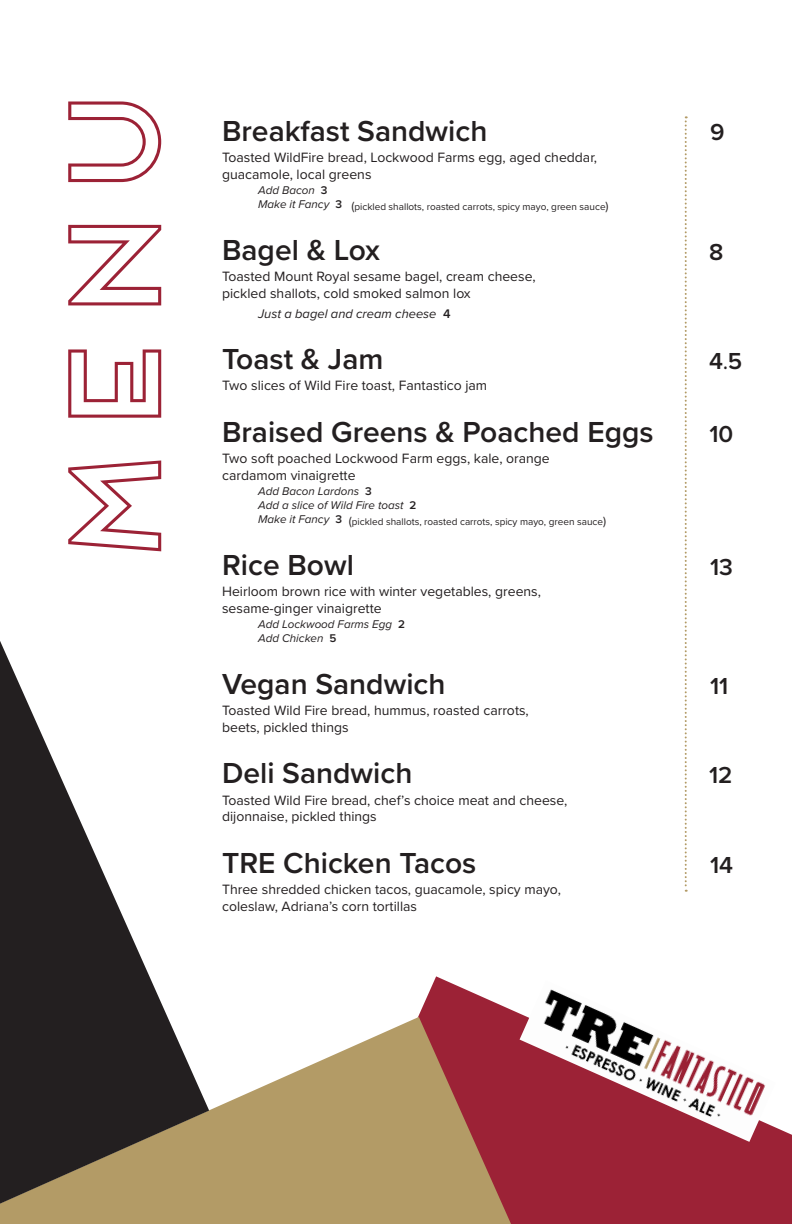
<style>
.page{position:relative;width:792px;height:1224px;background:#fff}
.page>*{position:absolute;margin:0;border:0;box-sizing:border-box;transform-origin:0 0}
.t1{font:124px "Frontage Outline";color:#9c2236}
.t2{font:600 30px "Proxima Nova";color:#231f20}
.t3{font:600 24px "Proxima Nova";color:#231f20}
.t4{font:14px "Proxima Nova";color:#231f20}
.t5{font:italic 12.9px "Proxima Nova";color:#231f20}
.t6{font:italic 11.6px "Proxima Nova";color:#231f20}
.t7{font:10px "Proxima Nova";color:#231f20}
.s1{font-weight:600;font-style:normal}
.s2{font-size:12.3px}
.s3{font-family:"Myriad Pro";font-weight:400;font-stretch:condensed}
</style>
<div class="page">
<svg style="left:685px;top:116px;width:2px;height:776px"></svg>
<svg style="left:418px;top:976px;width:374px;height:248px;fill:#9c2236"></svg>
<svg style="left:0;top:1017px;width:511px;height:207px;background:#ba9875"></svg>
<img style="left:520px;top:980px;width:256px;height:162px">
<svg style="left:0;top:641px;width:209px;height:563px"></svg>
<p class="t1" style="left:37px;top:582px;width:501px;rotate:-90deg">MENU</p>
<p class="t2" style="left:222px;top:108px;width:267px">Breakfast Sandwich</p>
<p class="t4" style="left:222px;top:147px;width:376px">Toasted WildFire bread, Lockwood Farms egg, aged cheddar,</p>
<p class="t4" style="left:222px;top:164px;width:151px">guacamole, local greens</p>
<p class="t6" style="left:258px;top:182px;width:71px">Add Bacon <span class="s1">3</span></p>
<p class="t6" style="left:258px;top:196px;width:85px">Make it Fancy <span class="s1">3</span></p>
<p class="t2" style="left:222px;top:227px;width:159px">Bagel &amp; Lox</p>
<p class="t4" style="left:222px;top:266px;width:315px">Toasted Mount Royal sesame bagel, cream cheese,</p>
<p class="t4" style="left:222px;top:282px;width:250px">pickled shallots, cold smoked salmon lox</p>
<p class="t5" style="left:258px;top:304px;width:194px">Just a bagel and cream cheese <span class="s1">4</span></p>
<p class="t2" style="left:222px;top:337px;width:163px">Toast &amp; Jam</p>
<p class="t4" style="left:222px;top:375px;width:267px">Two slices of Wild Fire toast, Fantastico jam</p>
<p class="t2" style="left:222px;top:409px;width:433px">Braised Greens &amp; Poached Eggs</p>
<p class="t4" style="left:222px;top:448px;width:329px">Two soft poached Lockwood Farm eggs, kale, orange</p>
<p class="t4" style="left:222px;top:465px;width:135px">cardamom vinaigrette</p>
<p class="t6" style="left:258px;top:483px;width:115px">Add Bacon Lardons <span class="s1">3</span></p>
<p class="t6" style="left:258px;top:497px;width:160px">Add a slice of Wild Fire toast <span class="s1">2</span></p>
<p class="t6" style="left:258px;top:511px;width:85px">Make it Fancy <span class="s1">3</span></p>
<p class="t2" style="left:222px;top:542px;width:133px">Rice Bowl</p>
<p class="t4" style="left:222px;top:581px;width:320px">Heirloom brown rice with winter vegetables, greens,</p>
<p class="t4" style="left:222px;top:598px;width:161px">sesame-ginger vinaigrette</p>
<p class="t6" style="left:258px;top:616px;width:148px">Add Lockwood Farms Egg <span class="s1">2</span></p>
<p class="t6" style="left:258px;top:630px;width:80px">Add Chicken <span class="s1">5</span></p>
<p class="t2" style="left:222px;top:661px;width:225px">Vegan Sandwich</p>
<p class="t4" style="left:222px;top:700px;width:308px">Toasted Wild Fire bread, hummus, roasted carrots,</p>
<p class="t4" style="left:222px;top:717px;width:128px">beets, pickled things</p>
<p class="t2" style="left:222px;top:751px;width:192px">Deli Sandwich</p>
<p class="t4" style="left:222px;top:789px;width:347px">Toasted Wild Fire bread, chef’s choice meat and cheese,</p>
<p class="t4" style="left:222px;top:806px;width:156px">dijonnaise, pickled things</p>
<p class="t2" style="left:222px;top:841px;width:256px">TRE Chicken Tacos</p>
<p class="t4" style="left:222px;top:879px;width:340px">Three shredded chicken tacos, guacamole, spicy mayo,</p>
<p class="t4" style="left:222px;top:896px;width:196px">coleslaw, Adriana’s corn tortillas</p>
<p class="t7" style="left:351px;top:199px;width:259px"><span class="s2">(</span>pickled shallots, roasted carrots, spicy mayo, green sauce<span class="s2">)</span></p>
<p class="t7" style="left:349px;top:514px;width:259px"><span class="s2">(</span>pickled shallots, roasted carrots, spicy mayo, green sauce<span class="s2">)</span></p>
<p class="t3" style="left:710px;top:114px;width:16px">9</p>
<p class="t3" style="left:709px;top:234px;width:16px">8</p>
<p class="t3" style="left:709px;top:343px;width:34px">4<span class="s3">.</span>5</p>
<p class="t3" style="left:709px;top:416px;width:25px">10</p>
<p class="t3" style="left:710px;top:549px;width:24px">13</p>
<p class="t3" style="left:710px;top:668px;width:20px">11</p>
<p class="t3" style="left:709px;top:757px;width:25px">12</p>
<p class="t3" style="left:710px;top:847px;width:25px">14</p>
</div>
